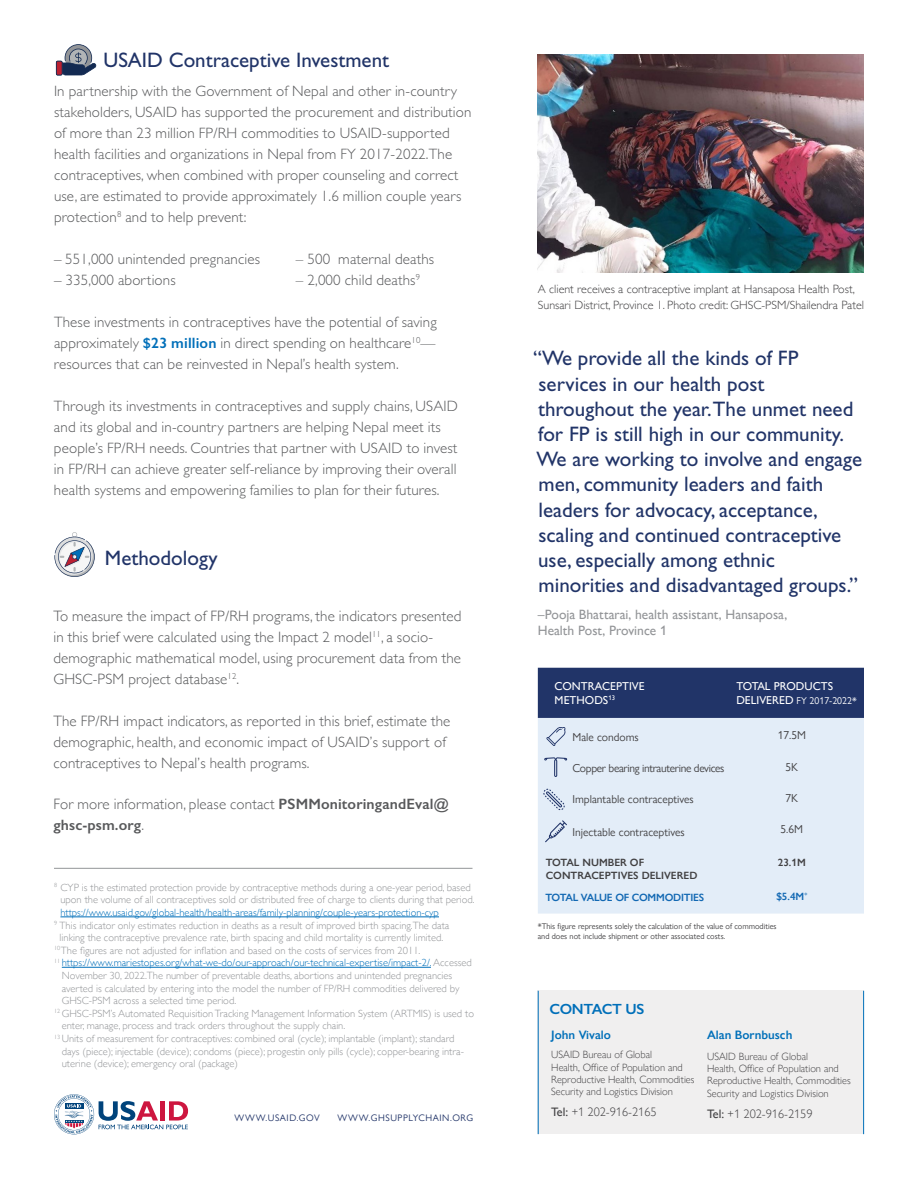
<style>
.page{position:relative;width:918px;height:1188px;background:#fff}
.page>*{position:absolute;margin:0;border:0;box-sizing:border-box;transform-origin:0 0}
.t1{font:21px/25.2px "Gill Sans Std";color:#213468}
.t2{font:300 15px/21px "Gill Sans Std";letter-spacing:.01em;color:#58595b}
.t3{font:300 15px/21px "Gill Sans";letter-spacing:.01em;color:#58595b}
.t4{font:600 14.85px "Gill Sans";letter-spacing:-.02em;color:#006fb9}
.t5{font:500 13.5px/16.2px "Gill Sans Nova";color:#939598}
.t6{font:300 12.3px "Gill Sans Nova";color:#414042}
.t7{font:600 12.3px "Gill Sans Nova";color:#006fb9}
.t8{font:300 12px/16.5px "Gill Sans";color:#414042}
.t9{font:11.4px "Gill Sans Nova";color:#414042}
.t10{font:500 11.4px/13.8px "Gill Sans Nova";color:#fff}
.t11{font:11.4px "Gill Sans Nova";letter-spacing:-.03em;color:#414042}
.t12{font:300 10.5px "Gill Sans";color:#939598}
.t13{font:300 10.5px "Gill Sans Nova";color:#414042}
.t14{font:300 10.5px "Gill Sans";color:#006fb9}
.t15{font:600 10.5px/12.6px "Gill Sans Nova";color:#414042}
.t16{font:600 10.5px "Gill Sans Nova";letter-spacing:-.02em;color:#1268b3}
.t17{font:9.75px "Gill Sans Nova";color:#fff}
.t18{font:9.45px "Gill Sans Nova";letter-spacing:.06em;color:#213468}
.t19{font:8.25px/9.9px "Gill Sans Nova";color:#414042}
.s1{font-family:"Gill Sans";color:#414042}
.s2{font-family:"Gill Sans";font-weight:600;color:#006fb9}
.s3{font-weight:600}
.s4{color:#939598}
.s5{font-weight:500;font-size:11.4px}
.s6{font-weight:500}
</style>
<div class="page">
<div style="left:538px;top:668px;width:326px;height:50px;background:#213468"></div>
<div style="left:538px;top:718px;width:326px;height:196px;background:#e3edf8"></div>
<div style="left:538px;top:991px;width:326px;height:143px;background:#f0efef"></div>
<hr style="left:54px;top:868px;width:418px;height:1px;background:#939598">
<hr style="left:863px;top:991px;width:1px;height:143px;background:#006fb9">
<hr style="left:538px;top:991px;width:1px;height:143px;background:#006fb9">
<hr style="left:60px;top:917px;width:379px;height:1px;background:#006fb9">
<hr style="left:62px;top:967px;width:369px;height:1px;background:#006fb9">
<svg style="left:56px;top:44px;width:41px;height:31px"></svg>
<svg style="left:54px;top:532px;width:41px;height:45px"></svg>
<svg style="left:54px;top:1094px;width:134px;height:40px"></svg>
<img style="left:538px;top:54px;width:326px;height:218px">
<svg style="left:544px;top:757px;width:23px;height:20px"></svg>
<svg style="left:546px;top:727px;width:20px;height:19px"></svg>
<svg style="left:543px;top:789px;width:22px;height:21px"></svg>
<svg style="left:545px;top:820px;width:22px;height:22px"></svg>
<h2 class="t1" style="left:104px;top:47px;width:287px">USAID Contraceptive Investment</h2>
<p class="t2" style="left:54px;top:81px;width:419px">In partnership with the Government of Nepal and other in-country stakeholders, USAID has supported the procurement and distribution of more than 23 million FP/RH commodities to USAID-supported health facilities and organizations in Nepal from FY 2017-2022.The contraceptives, when combined with proper counseling and correct use, are estimated to provide approximately 1.6 million couple years protection<sup>8</sup> and to help prevent:</p>
<p class="t2" style="left:54px;top:249px;width:208px"><span class="s1">–</span> 551,000 unintended pregnancies</p>
<p class="t2" style="left:296px;top:249px;width:140px">– 500 maternal deaths</p>
<p class="t2" style="left:54px;top:270px;width:123px"><span class="s1">–</span> 335,000 abortions</p>
<p class="t2" style="left:296px;top:270px;width:126px">– 2,000 child deaths<sup>9</sup></p>
<p class="t2" style="left:54px;top:312px;width:384px;text-align:justify">These investments in contraceptives have the potential of saving approximately <span class="s2">$23 million</span> in direct spending on healthcare<sup>10</sup>— resources that can be reinvested in Nepal’s health system.</p>
<p class="t2" style="left:54px;top:396px;width:405px">Through its investments in contraceptives and supply chains, USAID and its global and in-country partners are helping Nepal meet its people’s FP/RH needs. Countries that partner with USAID to invest in FP/RH can achieve greater self-reliance by improving their overall health systems and empowering families to plan for their futures.</p>
<h2 class="t1" style="left:105px;top:545px;width:114px">Methodology</h2>
<p class="t3" style="left:53px;top:605px;width:410px">To measure the impact of FP/RH programs, the indicators presented in this brief were calculated using the Impact 2 model<sup>11</sup>, a socio&shy;demographic mathematical model, using procurement data from the GHSC-PSM project database<sup>12</sup>.</p>
<p class="t3" style="left:53px;top:710px;width:399px">The FP/RH impact indicators, as reported in this brief, estimate the demographic, health, and economic impact of USAID’s support of contraceptives to Nepal’s health programs.</p>
<p class="t3" style="left:53px;top:793px;width:397px">For more information, please contact <span class="s3">PSMMonitoringandEval@ ghsc-psm.org</span>.</p>
<p class="t12" style="left:54px;top:879px;width:418px"><sup>8</sup> CYP is the estimated protection provide by contraceptive methods during a one-year period, based</p>
<p class="t12" style="left:60px;top:892px;width:416px">upon the volume of all contraceptives sold or distributed free of charge to clients during that period.</p>
<p class="t14" style="left:60px;top:904px;width:380px">https://www.usaid.gov/global-health/health-areas/family-planning/couple-years-protection-cyp</p>
<p class="t12" style="left:54px;top:917px;width:397px"><sup>9</sup> This indicator only estimates reduction in deaths as a result of improved birth spacing.The data</p>
<p class="t12" style="left:60px;top:930px;width:385px">linking the contraceptive prevalence rate, birth spacing and child mortality is currently limited.</p>
<p class="t12" style="left:54px;top:942px;width:368px"><sup>10</sup>The figures are not adjusted for inflation and based on the costs of services from 2011.</p>
<p class="t14" style="left:54px;top:955px;width:419px"><sup>11</sup> https://www.mariestopes.org/what-we-do/our-approach/our-technical-expertise/impact-2/.<span class="s4">Accessed</span></p>
<p class="t12" style="left:62px;top:967px;width:392px">November 30, 2022.The number of preventable deaths, abortions and unintended pregnancies</p>
<p class="t12" style="left:62px;top:980px;width:399px">averted is calculated by entering into the model the number of FP/RH commodities delivered by</p>
<p class="t12" style="left:62px;top:993px;width:176px">GHSC-PSM across a selected time period.</p>
<p class="t12" style="left:54px;top:1005px;width:422px"><sup>12</sup> GHSC-PSM’s Automated Requisition Tracking Management Information System (ARTMIS) is used to</p>
<p class="t12" style="left:62px;top:1018px;width:285px">enter, manage, process and track orders throughout the supply chain.</p>
<p class="t12" style="left:54px;top:1030px;width:402px"><sup>13</sup> Units of measurement for contraceptives: combined oral (cycle); implantable (implant); standard</p>
<p class="t12" style="left:62px;top:1043px;width:404px">days (piece); injectable (device); condoms (piece); progestin only pills (cycle); copper-bearing intra-</p>
<p class="t12" style="left:62px;top:1056px;width:178px">uterine (device); emergency oral (package)</p>
<p class="t18" style="left:234px;top:1112px;width:87px">WWW.USAID.GOV</p>
<p class="t18" style="left:338px;top:1112px;width:137px">WWW.GHSUPPLYCHAIN.ORG</p>
<p class="t8" style="left:538px;top:280px;width:328px">A client receives a contraceptive implant at Hansaposa Health Post,<br>Sunsari District, Province 1. Photo credit: GHSC-PSM/Shailendra Patel</p>
<p class="t1" style="left:533px;top:346px;width:331px">“We provide all the kinds of FP services in our health post<br>throughout the year.The unmet need for FP is still high in our community.<br>We are working to involve and engage men, community leaders and faith leaders for advocacy, acceptance, scaling and continued contraceptive use, especially among ethnic<br>minorities and disadvantaged groups.”</p>
<p class="t5" style="left:538px;top:606px;width:251px">–Pooja Bhattarai, health assistant, Hansaposa,<br>Health Post, Province 1</p>
<p class="t10" style="left:555px;top:679px;width:92px">CONTRACEPTIVE<br>METHODS<sup>13</sup></p>
<p class="t10" style="left:736px;top:679px;width:99px">TOTAL PRODUCTS</p>
<p class="t17" style="left:736px;top:695px;width:122px"><span class="s5">DELIVERED</span> FY 2017-2022*</p>
<p class="t9" style="left:572px;top:730px;width:68px">Male condoms</p>
<p class="t11" style="left:572px;top:762px;width:154px">Copper bearing intrauterine devices</p>
<p class="t9" style="left:572px;top:792px;width:123px">Implantable contraceptives</p>
<p class="t9" style="left:572px;top:825px;width:114px">Injectable contraceptives</p>
<p class="t15" style="left:546px;top:856px;width:153px">TOTAL NUMBER OF<br>CONTRACEPTIVES DELIVERED</p>
<p class="t9" style="left:778px;top:728px;width:30px">17.5M</p>
<p class="t9" style="left:786px;top:760px;width:14px">5K</p>
<p class="t9" style="left:786px;top:791px;width:14px">7K</p>
<p class="t9" style="left:781px;top:823px;width:24px">5.6M</p>
<p class="t15" style="left:778px;top:856px;width:29px">23.1M</p>
<p class="t16" style="left:545px;top:891px;width:160px">TOTAL VALUE OF COMMODITIES</p>
<p class="t16" style="left:776px;top:890px;width:32px">$5.4M<sup>*</sup></p>
<p class="t19" style="left:538px;top:921px;width:240px">*This figure represents solely the calculation of the value of commodities and does not include shipment or other associated costs.</p>
<h2 class="t4" style="left:549px;top:1000px;width:97px">CONTACT US</h2>
<h3 class="t7" style="left:551px;top:1027px;width:61px">John Vivalo</h3>
<h3 class="t7" style="left:707px;top:1027px;width:87px">Alan Bornbusch</h3>
<p class="t13" style="left:551px;top:1048px;width:102px">USAID Bureau of Global</p>
<p class="t13" style="left:707px;top:1050px;width:102px">USAID Bureau of Global</p>
<p class="t13" style="left:551px;top:1061px;width:133px">Health, Office of Population and</p>
<p class="t13" style="left:707px;top:1062px;width:133px">Health, Office of Population and</p>
<p class="t13" style="left:551px;top:1073px;width:145px">Reproductive Health, Commodities</p>
<p class="t13" style="left:707px;top:1074px;width:145px">Reproductive Health, Commodities</p>
<p class="t13" style="left:551px;top:1085px;width:123px">Security and Logistics Division</p>
<p class="t13" style="left:707px;top:1087px;width:123px">Security and Logistics Division</p>
<p class="t6" style="left:551px;top:1104px;width:107px"><span class="s6">Tel:</span> +1 202-916-2165</p>
<p class="t6" style="left:707px;top:1106px;width:107px"><span class="s6">Tel:</span> +1 202-916-2159</p>
</div>
